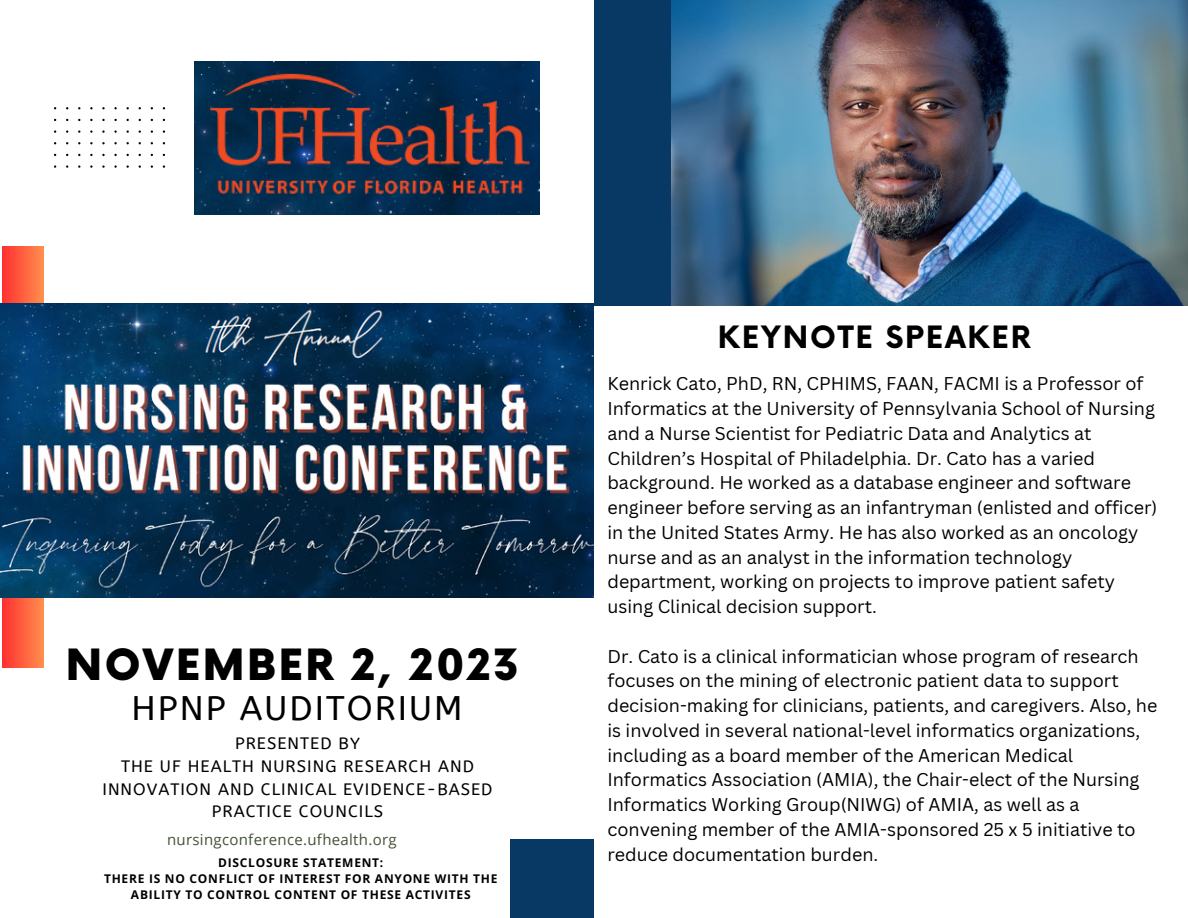
<style>
.page{position:relative;width:1188px;height:918px;background:#fff}
.page>*{position:absolute;margin:0;border:0;box-sizing:border-box;transform-origin:0 0}
.t1{font:900 42px "Now";letter-spacing:.06em;color:#000}
.t2{font:34.05px "A Bee Zee";letter-spacing:.06em;color:#000}
.t3{font:700 30px "Now";letter-spacing:.06em;color:#000}
.t4{font:18px/24.8px "Canva Sans";color:#000}
.t5{font:16.5px/22.6px "A Bee Zee";letter-spacing:.06em;color:#000;text-align:center}
.t6{font:15px "Open Sans";letter-spacing:.02em;color:#425236}
.t7{font:700 12px/16px "Open Sans";letter-spacing:.06em;color:#000;text-align:center}
</style>
<div class="page">
<div style="left:3px;top:246px;width:41px;height:422px;background:linear-gradient(to right,#ff3231,#ff8f4c)"></div>
<svg style="left:54px;top:107px;width:111px;height:61px"></svg>
<div style="left:511px;top:839px;width:83px;height:79px;background:#083964"></div>
<img style="left:0;top:304px;width:594px;height:293px">
<img style="left:194px;top:61px;width:346px;height:153px">
<div style="left:594px;top:0;width:78px;height:306px;background:#083964"></div>
<img style="left:672px;top:0;width:516px;height:306px">
<p class="t1" style="left:66px;top:643px;width:455px">NOVEMBER 2, 2023</p>
<p class="t2" style="left:131px;top:689px;width:333px">HPNP AUDITORIUM</p>
<p class="t5" style="left:235px;top:733px;width:126px">PRESENTED BY</p>
<p class="t5" style="left:102px;top:755px;width:392px">THE UF HEALTH NURSING RESEARCH AND<br>INNOVATION AND CLINICAL EVIDENCE-BASED<br>PRACTICE COUNCILS</p>
<p class="t6" style="left:167px;top:829px;width:231px">nursingconference.ufhealth.org</p>
<p class="t7" style="left:218px;top:854px;width:167px">DISCLOSURE STATEMENT:</p>
<p class="t7" style="left:104px;top:870px;width:395px">THERE IS NO CONFLICT OF INTEREST FOR ANYONE WITH THE<br>ABILITY TO CONTROL CONTENT OF THESE ACTIVITES</p>
<p class="t3" style="left:718px;top:321px;width:314px">KEYNOTE SPEAKER</p>
<p class="t4" style="left:607px;top:371px;width:551px">Kenrick Cato, PhD, RN, CPHIMS, FAAN, FACMI is a Professor of Informatics at the University of Pennsylvania School of Nursing and a Nurse Scientist for Pediatric Data and Analytics at Children’s Hospital of Philadelphia. Dr. Cato has a varied background. He worked as a database engineer and software engineer before serving as an infantryman (enlisted and officer) in the United States Army. He has also worked as an oncology nurse and as an analyst in the information technology department, working on projects to improve patient safety using Clinical decision support.</p>
<p class="t4" style="left:607px;top:643px;width:551px">Dr. Cato is a clinical informatician whose program of research focuses on the mining of electronic patient data to support decision-making for clinicians, patients, and caregivers. Also, he is involved in several national-level informatics organizations, including as a board member of the American Medical Informatics Association (AMIA), the Chair-elect of the Nursing Informatics Working Group(NIWG) of AMIA, as well as a convening member of the AMIA-sponsored 25 x 5 initiative to reduce documentation burden.</p>
</div>
